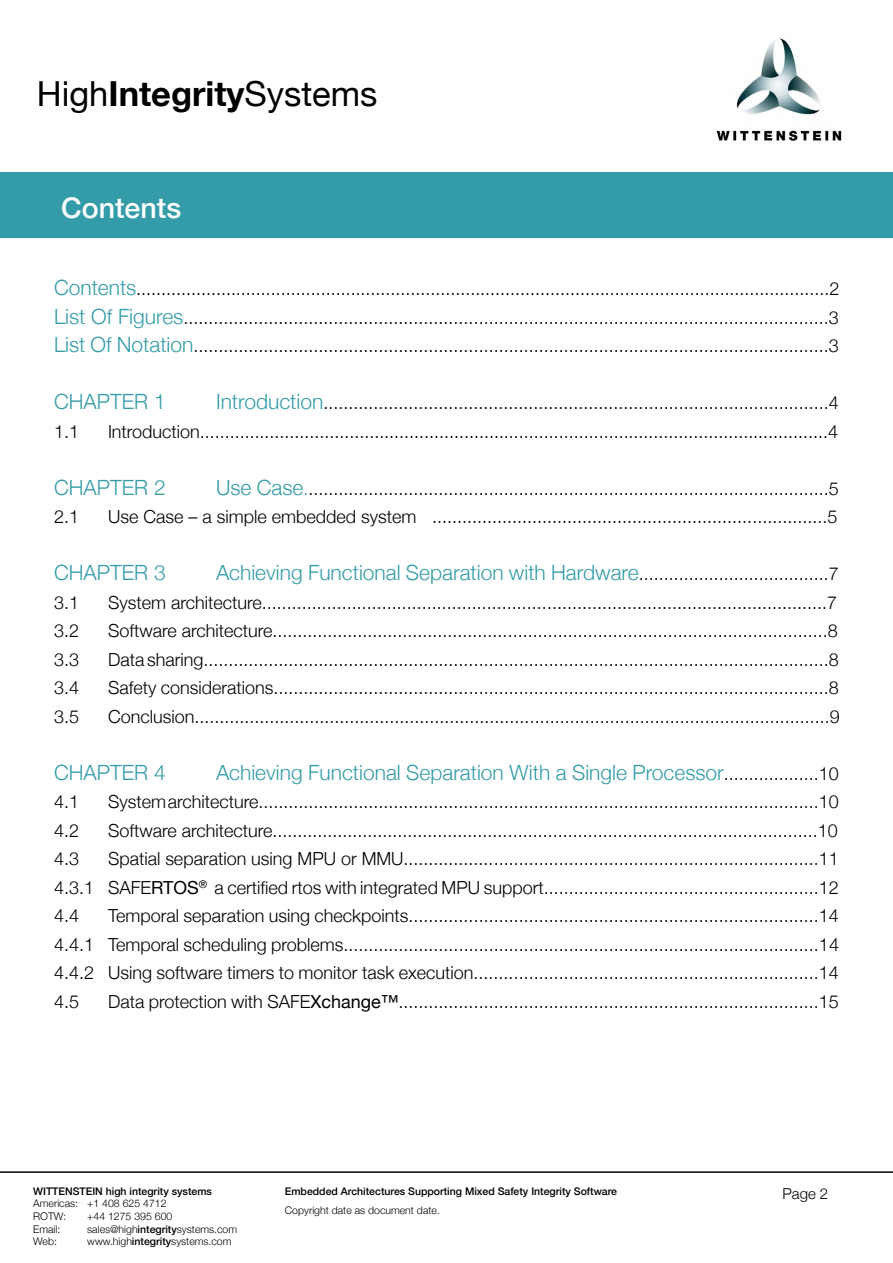
<style>
.page{position:relative;width:893px;height:1263px;background:#fff}
.page>*{position:absolute;margin:0;border:0;box-sizing:border-box;transform-origin:0 0}
.t1{font:34.5px "Helvetica Neue";color:#000}
.t2{font:500 28.5px "Helvetica Neue";color:#fff}
.t3{font:300 21px "Helvetica Neue";color:#349ca8}
.t4{font:300 18px/28.5px "Helvetica Neue";color:#000;text-align:justify}
.t5{font:300 15px "Helvetica Neue";color:#000}
.t6{font:300 10.5px/12.6px "Helvetica Neue";color:#000}
.t7{font:500 10.5px "Helvetica Neue";color:#000}
.s1{font-weight:700}
.s2{font-size:21px;color:#349ca8}
.s3{color:#349ca8}
.s4{font-size:18px;color:#000}
.s5{font-weight:400}
.s6{font-weight:500}
</style>
<div class="page">
<div style="left:0;top:173px;width:893px;height:65px;background:#349ca8"></div>
<img style="left:716px;top:38px;width:126px;height:103px">
<hr style="left:0;top:1171px;width:893px;height:2px;background:#000">
<h1 class="t1" style="left:37px;top:68px;width:342px">High<span class="s1">Integrity</span>Systems</h1>
<h2 class="t2" style="left:61px;top:185px;width:121px">Contents</h2>
<p class="t4" style="left:54px;top:273px;width:787px"><span class="s2">Contents</span>...........................................................................................................................................2<br><span class="s2">List Of Figures</span>.................................................................................................................................3<br><span class="s2">List Of Notation</span>...............................................................................................................................3</p>
<p class="t3" style="left:54px;top:385px;width:113px">CHAPTER 1</p>
<p class="t4" style="left:216px;top:387px;width:624px"><span class="s2">Introduction</span>.....................................................................................................4</p>
<p class="t4" style="left:54px;top:416px;width:27px">1.1</p>
<p class="t4" style="left:108px;top:416px;width:732px">Introduction..............................................................................................................................4</p>
<p class="t3" style="left:54px;top:470px;width:113px">CHAPTER 2</p>
<p class="t4" style="left:216px;top:473px;width:624px"><span class="s2">Use Case</span><span class="s3">.</span>........................................................................................................5</p>
<p class="t4" style="left:54px;top:501px;width:27px">2.1</p>
<p class="t4" style="left:108px;top:501px;width:731px">Use Case – a simple embedded system ...............................................................................5</p>
<p class="t3" style="left:54px;top:556px;width:113px">CHAPTER 3</p>
<p class="t3" style="left:216px;top:556px;width:624px">Achieving Functional Separation with Hardware<span class="s4">......................................7</span></p>
<p class="t4" style="left:54px;top:587px;width:27px">3.1</p>
<p class="t4" style="left:108px;top:587px;width:731px">System architecture.................................................................................................................7</p>
<p class="t4" style="left:54px;top:615px;width:27px">3.2</p>
<p class="t4" style="left:108px;top:615px;width:731px">Software architecture...............................................................................................................8</p>
<p class="t4" style="left:54px;top:644px;width:27px">3.3</p>
<p class="t4" style="left:108px;top:644px;width:732px">Data sharing.............................................................................................................................8</p>
<p class="t4" style="left:54px;top:672px;width:27px">3.4</p>
<p class="t4" style="left:108px;top:672px;width:732px">Safety considerations...............................................................................................................8</p>
<p class="t4" style="left:54px;top:701px;width:27px">3.5</p>
<p class="t4" style="left:108px;top:701px;width:733px">Conclusion...............................................................................................................................9</p>
<p class="t3" style="left:54px;top:755px;width:113px">CHAPTER 4</p>
<p class="t3" style="left:216px;top:755px;width:624px">Achieving Functional Separation With a Single Processor<span class="s4">...................10</span></p>
<p class="t4" style="left:54px;top:786px;width:27px">4.1</p>
<p class="t4" style="left:108px;top:786px;width:732px">System architecture................................................................................................................10</p>
<p class="t4" style="left:54px;top:815px;width:27px">4.2</p>
<p class="t4" style="left:108px;top:815px;width:731px">Software architecture.............................................................................................................10</p>
<p class="t4" style="left:54px;top:843px;width:27px">4.3</p>
<p class="t4" style="left:54px;top:843px;width:786px;text-indent:54px">Spatial separation using MPU or MMU...................................................................................11<br>4.3.1 SAFE<span class="s5">RTOS</span><sup>®</sup> a certified rtos with integrated MPU support.......................................................12<br>4.4</p>
<p class="t4" style="left:54px;top:900px;width:786px;text-indent:54px">Temporal separation using checkpoints..................................................................................14<br>4.4.1 Temporal scheduling problems...............................................................................................14<br>4.4.2 Using software timers to monitor task execution.....................................................................14<br>4.5</p>
<p class="t4" style="left:108px;top:986px;width:732px">Data protection with SAFE<span class="s5">Xchange™</span>....................................................................................15</p>
<p class="t7" style="left:33px;top:1182px;width:180px">WITTENSTEIN high integrity systems</p>
<p class="t6" style="left:33px;top:1196px;width:135px">Americas: +1 408 625 4712<br>ROTW:</p>
<p class="t6" style="left:87px;top:1209px;width:87px">+44 1275 395 600</p>
<p class="t6" style="left:33px;top:1222px;width:29px">Email:</p>
<p class="t6" style="left:87px;top:1222px;width:151px">sales@high<span class="s6">integrity</span>systems.com</p>
<p class="t6" style="left:33px;top:1234px;width:25px">Web:</p>
<p class="t6" style="left:87px;top:1234px;width:146px">www.high<span class="s6">integrity</span>systems.com</p>
<p class="t7" style="left:285px;top:1183px;width:334px">Embedded Architectures Supporting Mixed Safety Integrity Software</p>
<p class="t6" style="left:285px;top:1203px;width:157px">Copyright date as document date.</p>
<p class="t5" style="left:782px;top:1181px;width:47px">Page 2</p>
</div>
